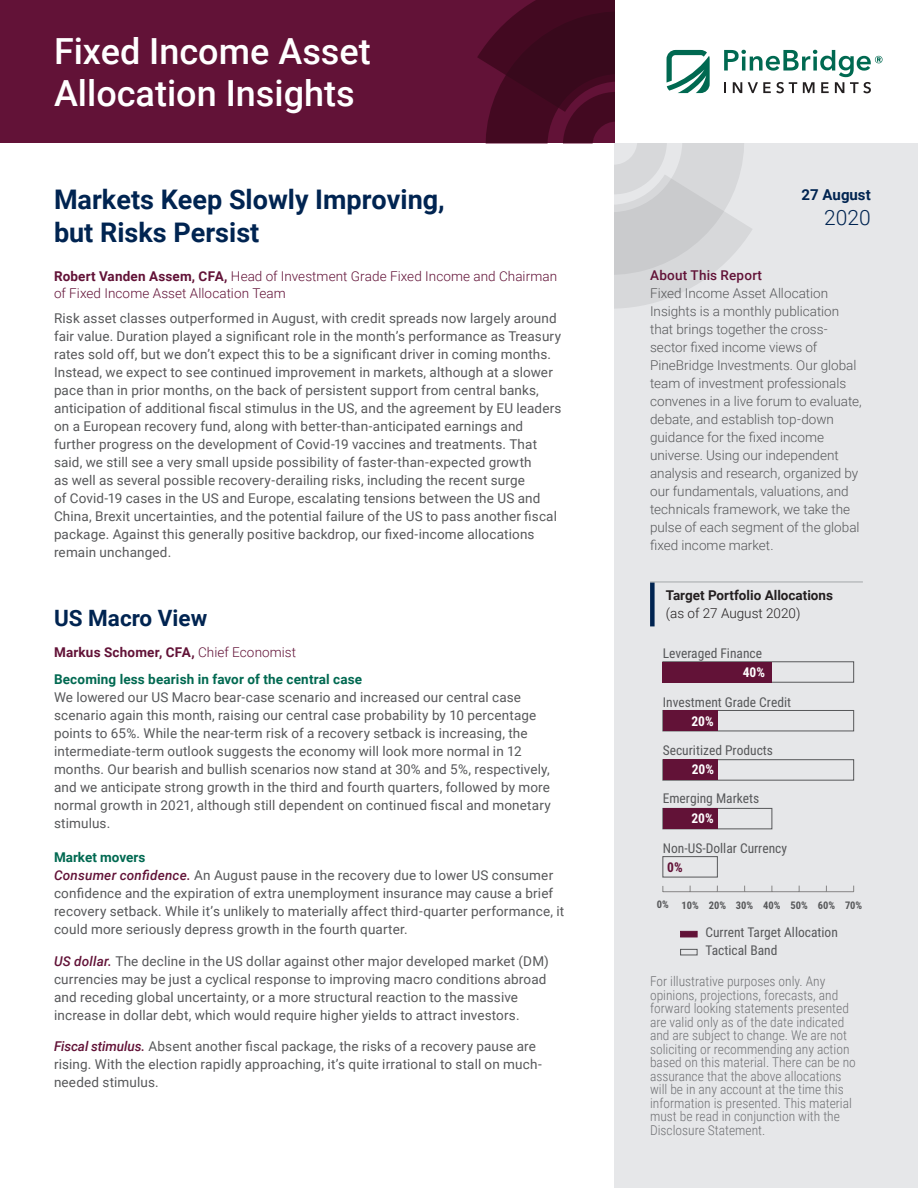
<style>
.page{position:relative;width:918px;height:1188px;background:#fff}
.page>*{position:absolute;margin:0;border:0;box-sizing:border-box;transform-origin:0 0}
.t1{font:500 36px/42px "Roboto";color:#fff}
.Main_Title{font:700 27px/33px "Roboto";color:#002451}
.Body_Copy{font:700 22.5px "Roboto";color:#002451}
.t2{font:300 21px "Roboto";color:#002451}
.t3{font:700 15px "Roboto";color:#002451}
.Body_Copy-2{font:13.5px/18px "Roboto";letter-spacing:.01em;color:#57585a}
.SideBar_Text{font:300 13.5px/18px "Roboto";color:#57585a}
.Source__Graph_Footno{font:300 13.5px/13.5px "Roboto Condensed";color:#717275}
.t4{font:13.5px/18px "Roboto Condensed";color:#57585a}
.Author{font:300 13.5px/17.2px "Roboto";letter-spacing:.005em;color:#621237}
.Head_Level_2{font:700 13.5px "Roboto";letter-spacing:.01em;color:#006951}
.Chart_Titles{font:700 13.5px/18px "Roboto";color:#231f20}
.Author-2{font:700 13.5px "Roboto";letter-spacing:.015em;color:#621237}
.Body_Copy-3{font:500 13.5px "Roboto";letter-spacing:.015em;color:#621237}
.t5{font:700 13.5px "Roboto Condensed";color:#fff}
.t6{font:700 13.5px "Roboto Condensed";color:#621237}
.t7{font:700 10.5px "Roboto Condensed";color:#57585a}
.s1{font-weight:700}
.s2{font-weight:300}
.s3{font-weight:500;font-style:italic;color:#621237}
</style>
<div class="page">
<div style="left:0;top:0;width:615px;height:143px;background:#621237"></div>
<div style="left:615px;top:143px;width:303px;height:1045px;background:#e6e7e9"></div>
<svg style="left:477px;top:0;width:406px;height:311px"></svg>
<hr style="left:663px;top:891px;width:191px;height:1px;background:#878686">
<svg style="left:662px;top:661px;width:192px;height:217px"></svg>
<div style="left:663px;top:808px;width:54px;height:21px;background:#621237"></div>
<div style="left:663px;top:760px;width:54px;height:20px;background:#621237"></div>
<div style="left:663px;top:710px;width:54px;height:21px;background:#621237"></div>
<div style="left:663px;top:662px;width:109px;height:20px;background:#621237"></div>
<div style="left:680px;top:931px;width:17px;height:6px;background:#621237"></div>
<div style="left:680px;top:949px;width:17px;height:6px;border:1px solid #57585a"></div>
<div style="left:650px;top:582px;width:5px;height:44px;background:#002451"></div>
<hr style="left:650px;top:582px;width:213px;height:1px;background:#a3a7a9">
<p class="t1" style="left:54px;top:29px;width:318px">Fixed Income Asset<br>Allocation Insights</p>
<p class="Main_Title" style="left:54px;top:182px;width:392px">Markets Keep Slowly Improving, but Risks Persist</p>
<p class="Author" style="left:54px;top:267px;width:505px"><span class="s1">Robert Vanden Assem, CFA,</span> Head of Investment Grade Fixed Income and Chairman of Fixed Income Asset Allocation Team</p>
<p class="Body_Copy-2" style="left:54px;top:308px;width:509px">Risk asset classes outperformed in August, with credit spreads now largely around fair value. Duration played a significant role in the month’s performance as Treasury rates sold off, but we don’t expect this to be a significant driver in coming months.<br>Instead, we expect to see continued improvement in markets, although at a slower pace than in prior months, on the back of persistent support from central banks, anticipation of additional fiscal stimulus in the US, and the agreement by EU leaders on a European recovery fund, along with better-than-anticipated earnings and further progress on the development of Covid-19 vaccines and treatments. That said, we still see a very small upside possibility of faster-than-expected growth<br>as well as several possible recovery-derailing risks, including the recent surge<br>of Covid-19 cases in the US and Europe, escalating tensions between the US and China, Brexit uncertainties, and the potential failure of the US to pass another fiscal package. Against this generally positive backdrop, our fixed-income allocations remain unchanged.</p>
<p class="Body_Copy" style="left:54px;top:602px;width:155px">US Macro View</p>
<p class="Author-2" style="left:54px;top:643px;width:244px">Markus Schomer, CFA, <span class="s2">Chief Economist</span></p>
<p class="Head_Level_2" style="left:54px;top:670px;width:310px">Becoming less bearish in favor of the central case</p>
<p class="Body_Copy-2" style="left:54px;top:688px;width:498px">We lowered our US Macro bear-case scenario and increased our central case scenario again this month, raising our central case probability by 10 percentage points to 65%. While the near-term risk of a recovery setback is increasing, the intermediate-term outlook suggests the economy will look more normal in 12 months. Our bearish and bullish scenarios now stand at 30% and 5%, respectively, and we anticipate strong growth in the third and fourth quarters, followed by more normal growth in 2021, although still dependent on continued fiscal and monetary stimulus.</p>
<p class="Head_Level_2" style="left:54px;top:848px;width:93px">Market movers</p>
<p class="Body_Copy-2" style="left:54px;top:866px;width:512px"><span class="s3">Consumer confidence.</span> An August pause in the recovery due to lower US consumer confidence and the expiration of extra unemployment insurance may cause a brief recovery setback. While it’s unlikely to materially affect third-quarter performance, it could more seriously depress growth in the fourth quarter.</p>
<p class="Body_Copy-2" style="left:54px;top:951px;width:496px"><span class="s3">US dollar.</span> The decline in the US dollar against other major developed market (DM) currencies may be just a cyclical response to improving macro conditions abroad and receding global uncertainty, or a more structural reaction to the massive increase in dollar debt, which would require higher yields to attract investors.</p>
<p class="Body_Copy-2" style="left:54px;top:1037px;width:489px"><span class="s3">Fiscal stimulus.</span> Absent another fiscal package, the risks of a recovery pause are rising. With the election rapidly approaching, it’s quite irrational to stall on much&shy;needed stimulus.</p>
<p class="t3" style="left:802px;top:184px;width:71px">27 August</p>
<p class="t2" style="left:824px;top:203px;width:48px">2020</p>
<p class="Body_Copy-3" style="left:650px;top:266px;width:114px">About This Report</p>
<p class="SideBar_Text" style="left:650px;top:284px;width:213px">Fixed Income Asset Allocation<br>Insights is a monthly publication that brings together the cross&shy;sector fixed income views of<br>PineBridge Investments. Our global team of investment professionals convenes in a live forum to evaluate, debate, and establish top-down guidance for the fixed income universe. Using our independent analysis and research, organized by our fundamentals, valuations, and technicals framework, we take the pulse of each segment of the global fixed income market.</p>
<p class="Chart_Titles" style="left:666px;top:586px;width:169px">Target Portfolio Allocations <span class="s2">(as of 27 August 2020)</span></p>
<p class="t4" style="left:663px;top:643px;width:101px">Leveraged Finance</p>
<p class="t5" style="left:743px;top:662px;width:24px">40%</p>
<p class="t4" style="left:663px;top:693px;width:130px">Investment Grade Credit</p>
<p class="t5" style="left:691px;top:712px;width:24px">20%</p>
<p class="t4" style="left:663px;top:741px;width:112px">Securitized Products</p>
<p class="t5" style="left:692px;top:760px;width:24px">20%</p>
<p class="t4" style="left:663px;top:789px;width:98px">Emerging Markets</p>
<p class="t5" style="left:691px;top:809px;width:24px">20%</p>
<p class="t4" style="left:663px;top:839px;width:126px">Non-US-Dollar Currency</p>
<p class="t6" style="left:667px;top:858px;width:17px">0%</p>
<p class="t7" style="left:657px;top:898px;width:207px">0% 10% 20% 30% 40% 50% 60% 70%</p>
<p class="t4" style="left:705px;top:923px;width:134px">Current Target Allocation<br>Tactical Band</p>
<p class="Source__Graph_Footno" style="left:650px;top:974px;width:207px">For illustrative purposes only. Any opinions, projections, forecasts, and forward looking statements presented are valid only as of the date indicated and are subject to change. We are not soliciting or recommending any action based on this material. There can be no assurance that the above allocations will be in any account at the time this information is presented. This material must be read in conjunction with the Disclosure Statement.</p>
</div>
